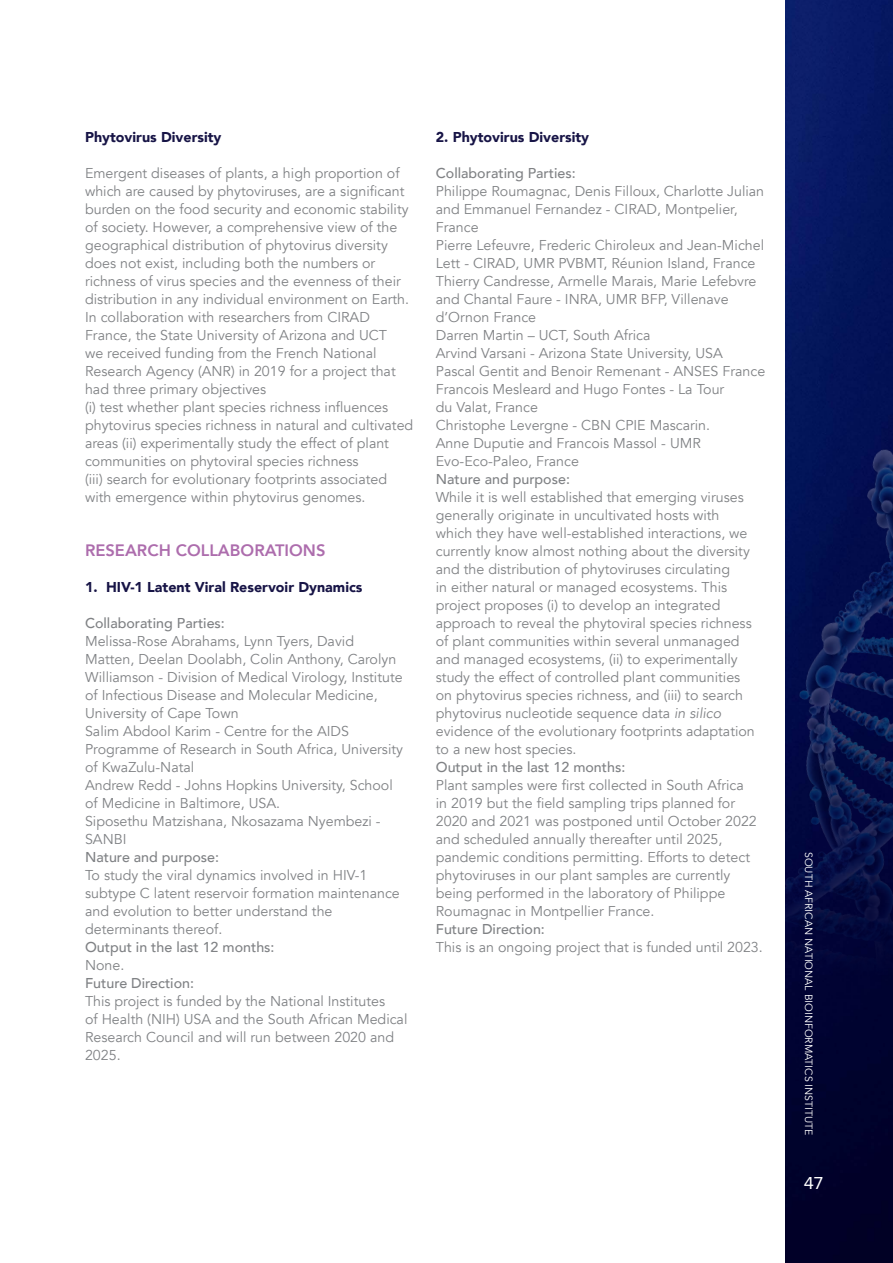
<style>
.page{position:relative;width:893px;height:1263px;background:#fff}
.page>*{position:absolute;margin:0;border:0;box-sizing:border-box;transform-origin:0 0}
.t1{font:18px "Proxima Nova";color:#fff}
.t2{font:800 16.5px "Avenir";color:#ad6dad}
.t3{font:14.25px/18px "Avenir";color:#808285}
.t4{font:500 14.25px "Avenir";color:#808285}
.t5{font:900 14.25px "Avenir";color:#171446}
.t6{font:10.5px "Avenir";color:#fff}
.s1{font-style:italic}
</style>
<div class="page">
<img style="left:786px;top:0;width:107px;height:1263px">
<img style="left:785px;top:373px;width:108px;height:682px">
<p class="t5" style="left:85px;top:125px;width:138px">Phytovirus Diversity</p>
<p class="t3" style="left:85px;top:164px;width:330px">Emergent diseases of plants, a high proportion of which are caused by phytoviruses, are a significant burden on the food security and economic stability of society. However, a comprehensive view of the geographical distribution of phytovirus diversity does not exist, including both the numbers or richness of virus species and the evenness of their distribution in any individual environment on Earth.<br>In collaboration with researchers from CIRAD France, the State University of Arizona and UCT<br>we received funding from the French National Research Agency (ANR) in 2019 for a project that had three primary objectives<br>(i) test whether plant species richness influences phytovirus species richness in natural and cultivated areas (ii) experimentally study the effect of plant communities on phytoviral species richness<br>(iii) search for evolutionary footprints associated with emergence within phytovirus genomes.</p>
<p class="t2" style="left:85px;top:537px;width:242px">RESEARCH COLLABORATIONS</p>
<p class="t5" style="left:85px;top:575px;width:279px">1. HIV-1 Latent Viral Reservoir Dynamics</p>
<p class="t4" style="left:85px;top:611px;width:141px">Collaborating Parties:</p>
<p class="t3" style="left:85px;top:632px;width:320px">Melissa-Rose Abrahams, Lynn Tyers, David Matten, Deelan Doolabh, Colin Anthony, Carolyn Williamson - Division of Medical Virology, Institute of Infectious Disease and Molecular Medicine, University of Cape Town<br>Salim Abdool Karim - Centre for the AIDS Programme of Research in South Africa, University of KwaZulu-Natal<br>Andrew Redd - Johns Hopkins University, School of Medicine in Baltimore, USA.<br>Siposethu Matzishana, Nkosazama Nyembezi - SANBI</p>
<p class="t4" style="left:85px;top:844px;width:136px">Nature and purpose:</p>
<p class="t3" style="left:85px;top:866px;width:316px">To study the viral dynamics involved in HIV-1 subtype C latent reservoir formation maintenance and evolution to better understand the determinants thereof.</p>
<p class="t4" style="left:85px;top:934px;width:191px">Output in the last 12 months:</p>
<p class="t3" style="left:85px;top:956px;width:41px">None.</p>
<p class="t4" style="left:85px;top:970px;width:111px">Future Direction:</p>
<p class="t3" style="left:85px;top:992px;width:324px">This project is funded by the National Institutes<br>of Health (NIH) USA and the South African Medical Research Council and will run between 2020 and 2025.</p>
<p class="t5" style="left:436px;top:125px;width:155px">2. Phytovirus Diversity</p>
<p class="t4" style="left:436px;top:160px;width:141px">Collaborating Parties:</p>
<p class="t3" style="left:436px;top:182px;width:331px">Philippe Roumagnac, Denis Filloux, Charlotte Julian and Emmanuel Fernandez - CIRAD, Montpelier, France<br>Pierre Lefeuvre, Frederic Chiroleux and Jean-Michel Lett - CIRAD, UMR PVBMT, Réunion Island, France Thierry Candresse, Armelle Marais, Marie Lefebvre and Chantal Faure - INRA, UMR BFP, Villenave d’Ornon France<br>Darren Martin – UCT, South Africa<br>Arvind Varsani - Arizona State University, USA Pascal Gentit and Benoir Remenant - ANSES France Francois Mesleard and Hugo Fontes - La Tour<br>du Valat, France<br>Christophe Levergne - CBN CPIE Mascarin.<br>Anne Duputie and Francois Massol - UMR Evo-Eco-Paleo, France</p>
<p class="t4" style="left:436px;top:466px;width:136px">Nature and purpose:</p>
<p class="t3" style="left:436px;top:488px;width:321px">While it is well established that emerging viruses generally originate in uncultivated hosts with which they have well-established interactions, we currently know almost nothing about the diversity and the distribution of phytoviruses circulating<br>in either natural or managed ecosystems. This project proposes (i) to develop an integrated approach to reveal the phytoviral species richness of plant communities within several unmanaged and managed ecosystems, (ii) to experimentally study the effect of controlled plant communities on phytovirus species richness, and (iii) to search phytovirus nucleotide sequence data <span class="s1">in silico </span>evidence of the evolutionary footprints adaptation to a new host species.</p>
<p class="t4" style="left:436px;top:754px;width:191px">Output in the last 12 months:</p>
<p class="t3" style="left:436px;top:776px;width:322px">Plant samples were first collected in South Africa in 2019 but the field sampling trips planned for 2020 and 2021 was postponed until October 2022 and scheduled annually thereafter until 2025, pandemic conditions permitting. Efforts to detect phytoviruses in our plant samples are currently being performed in the laboratory of Philippe Roumagnac in Montpellier France.</p>
<p class="t4" style="left:436px;top:916px;width:111px">Future Direction:</p>
<p class="t3" style="left:436px;top:938px;width:328px">This is an ongoing project that is funded until 2023.</p>
<p class="t6" style="left:815px;top:852px;width:285px;rotate:90deg">SOUTH AFRICAN NATIONAL BIOINFORMATICS INSTITUTE</p>
<p class="t1" style="left:804px;top:1169px;width:21px">47</p>
</div>
